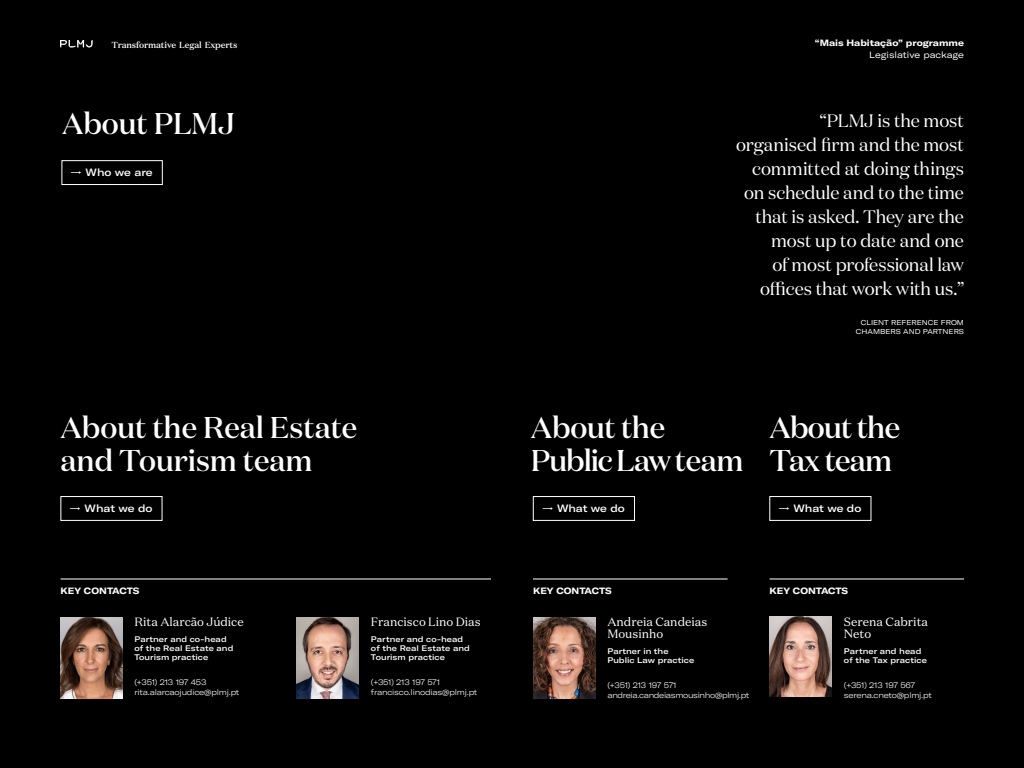
<style>
.page{position:relative;width:1024px;height:768px;background:#000}
.page>*{position:absolute;margin:0;border:0;box-sizing:border-box;transform-origin:0 0}
.t1{font:500 30px/33px "Domaine Display";color:#fff}
.t2{font:500 30px/33px "Domaine Display";letter-spacing:-.025em;color:#fff}
.t3{font:18px/24px "Domaine Display";letter-spacing:-.01em;color:#fff;text-align:right}
.t4{font:12px/12px "Domaine Text";color:#fff}
.t5{font:500 expanded 10.4px "GT America";color:#fff}
.t6{font:700 expanded 9px "GT America";color:#fff}
.t7{font:expanded 9px "GT America";color:#fff}
.t8{font:500 8.8px "Domaine Text";letter-spacing:-.02em;color:#fff}
.t9{font:300 expanded 8px/10px "GT America";letter-spacing:-.025em;color:#fff}
.t10{font:500 expanded 8px/9px "GT America";letter-spacing:.005em;color:#fff}
.t11{font:expanded 7px/9px "GT America";color:#fff;text-align:right}
</style>
<div class="page">
<svg style="left:60px;top:40px;width:33px;height:8px"></svg>
<hr style="left:770px;top:578px;width:194px;height:1px;background:#fff">
<hr style="left:533px;top:578px;width:195px;height:1px;background:#fff">
<hr style="left:61px;top:578px;width:430px;height:1px;background:#fff">
<img style="left:770px;top:616px;width:62px;height:81px">
<div style="left:62px;top:160px;width:101px;height:25px;border:1px solid #fff"></div>
<div style="left:61px;top:496px;width:101px;height:25px;border:1px solid #fff"></div>
<div style="left:769px;top:496px;width:102px;height:25px;border:1px solid #fff"></div>
<div style="left:533px;top:496px;width:102px;height:25px;border:1px solid #fff"></div>
<img style="left:60px;top:618px;width:62px;height:80px">
<img style="left:296px;top:618px;width:63px;height:80px">
<img style="left:533px;top:618px;width:62px;height:80px">
<p class="t8" style="left:111px;top:39px;width:128px">Transformative Legal Experts</p>
<p class="t6" style="left:815px;top:37px;width:151px">“Mais Habitação” programme</p>
<p class="t7" style="left:869px;top:49px;width:96px">Legislative package</p>
<h1 class="t1" style="left:62px;top:107px;width:174px">About PLMJ</h1>
<p class="t5" style="left:70px;top:166px;width:84px">→ Who we are</p>
<h1 class="t1" style="left:61px;top:411px;width:298px">About the Real Estate and Tourism team</h1>
<p class="t3" style="left:736px;top:109px;width:229px">“PLMJ is the most organised firm and the most committed at doing things on schedule and to the time that is asked. They are the most up to date and one<br>of most professional law offices that work with us.”</p>
<p class="t11" style="left:856px;top:318px;width:110px">CLIENT REFERENCE FROM<br>CHAMBERS AND PARTNERS</p>
<h1 class="t1" style="left:531px;top:411px;width:214px">About the<br>Public Law team</h1>
<h1 class="t2" style="left:769px;top:411px;width:132px">About the<br>Tax team</h1>
<p class="t5" style="left:69px;top:502px;width:85px">→ What we do</p>
<p class="t5" style="left:542px;top:502px;width:85px">→ What we do</p>
<p class="t5" style="left:778px;top:502px;width:85px">→ What we do</p>
<p class="t6" style="left:61px;top:585px;width:80px">KEY CONTACTS</p>
<p class="t6" style="left:533px;top:585px;width:80px">KEY CONTACTS</p>
<p class="t6" style="left:770px;top:585px;width:80px">KEY CONTACTS</p>
<p class="t4" style="left:844px;top:615px;width:86px">Serena Cabrita<br>Neto</p>
<p class="t10" style="left:844px;top:646px;width:85px">Partner and head of the Tax practice</p>
<p class="t9" style="left:844px;top:680px;width:90px">(+351) 213 197 567 serena.cneto@plmj.pt</p>
<p class="t4" style="left:134px;top:616px;width:111px">Rita Alarcão Júdice</p>
<p class="t10" style="left:134px;top:635px;width:100px">Partner and co-head of the Real Estate and<br>Tourism practice</p>
<p class="t9" style="left:134px;top:677px;width:106px">(+351) 213 197 453 rita.alarcaojudice@plmj.pt</p>
<p class="t4" style="left:607px;top:616px;width:101px">Andreia Candeias<br>Mousinho</p>
<p class="t10" style="left:607px;top:647px;width:88px">Partner in the<br>Public Law practice</p>
<p class="t9" style="left:607px;top:680px;width:143px">(+351) 213 197 571 andreia.candeiasmousinho@plmj.pt</p>
<p class="t4" style="left:371px;top:616px;width:111px">Francisco Lino Dias</p>
<p class="t10" style="left:371px;top:635px;width:100px">Partner and co-head of the Real Estate and<br>Tourism practice</p>
<p class="t9" style="left:371px;top:677px;width:108px">(+351) 213 197 571 francisco.linodias@plmj.pt</p>
</div>
